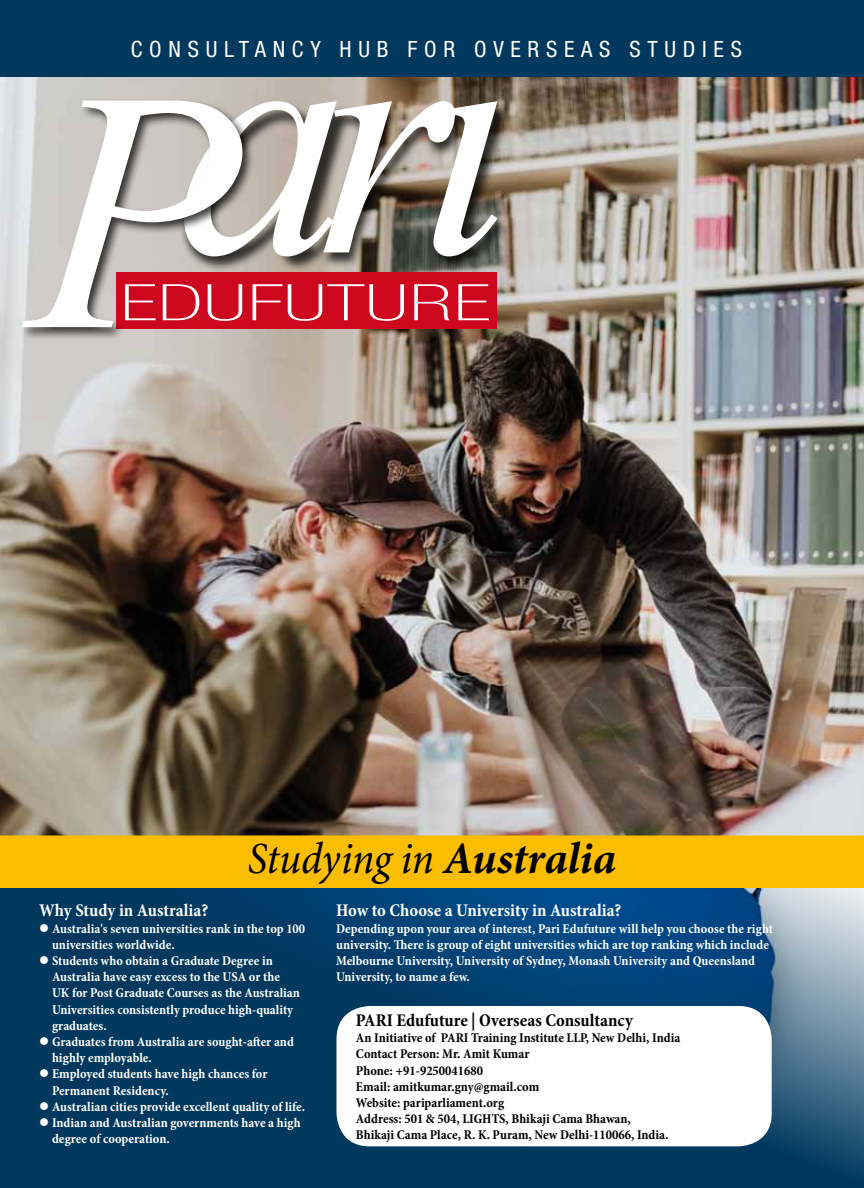
<style>
.page{position:relative;width:864px;height:1188px;background:#fff}
.page>*{position:absolute;margin:0;border:0;box-sizing:border-box;transform-origin:0 0}
.t1{font:italic 342.3px "Times New Roman";color:#fff}
.t2{font:100 condensed 50.4px "Helvetica Neue LT Std";letter-spacing:.005em;color:#fff;scale:1.73 1}
.t3{font:italic condensed 45px "Minion Pro";letter-spacing:-.01em;color:#000}
.t4{font:condensed 22.5px "Helvetica Neue LT Std";letter-spacing:.3em;color:#fff}
.t5{font:700 condensed 18px "Minion Pro";color:#fff}
.t6{font:700 condensed 18px "Minion Pro";color:#000}
.t7{font:700 condensed 13.5px/16.2px "Minion Pro";color:#fff}
.t8{font:700 condensed 13.5px/16.2px "Minion Pro";color:#000}
.s1{font-weight:700;font-stretch:normal}
</style>
<div class="page">
<img style="left:0;top:888px;width:864px;height:300px">
<img style="left:0;top:76px;width:864px;height:760px">
<div style="left:116px;top:272px;width:380px;height:57px;background:#cd071e"></div>
<div style="left:0;top:836px;width:864px;height:52px;background:#fbbd00"></div>
<div style="left:336px;top:1006px;width:436px;height:140px;background:#fff;border-radius:33px"></div>
<div style="left:178px;top:33px;width:345px;height:239px;background:#000;opacity:.75"></div>
<div style="left:19px;top:97px;width:236px;height:243px;background:#000;opacity:.75"></div>
<div style="left:0;top:0;width:864px;height:76px;background:#00385e"></div>
<h1 class="t1" style="left:30px;top:-98px;width:486px">Pari</h1>
<h3 class="t4" style="left:131px;top:36px;width:613px">CONSULTANCY HUB FOR OVERSEAS STUDIES</h3>
<h2 class="t2" style="left:120px;top:274px;width:212px">EDUFUTURE</h2>
<h3 class="t3" style="left:248px;top:832px;width:370px">Studying in <span class="s1">Australia</span></h3>
<h3 class="t5" style="left:39px;top:900px;width:170px">Why Study in Australia?</h3>
<p class="t7" style="left:52px;top:921px;width:255px;text-indent:-13px">● Australia's seven universities rank in the top 100 universities worldwide.</p>
<p class="t7" style="left:52px;top:953px;width:249px;text-indent:-13px">● Students who obtain a Graduate Degree in Australia have easy excess to the USA or the UK for Post Graduate Courses as the Australian Universities consistently produce high-quality graduates.</p>
<p class="t7" style="left:52px;top:1034px;width:243px;text-indent:-13px">● Graduates from Australia are sought-after and highly employable.</p>
<p class="t7" style="left:52px;top:1067px;width:217px;text-indent:-13px">● Employed students have high chances for<br>Permanent Residency.</p>
<p class="t7" style="left:39px;top:1099px;width:267px">● Australian cities provide excellent quality of life.</p>
<p class="t7" style="left:52px;top:1115px;width:250px;text-indent:-13px">● Indian and Australian governments have a high degree of cooperation.</p>
<h3 class="t5" style="left:336px;top:900px;width:287px">How to Choose a University in Australia?</h3>
<p class="t7" style="left:336px;top:921px;width:439px">Depending upon your area of interest, Pari Edufuture will help you choose the right university. There is group of eight universities which are top ranking which include Melbourne University, University of Sydney, Monash University and Queensland University, to name a few.</p>
<h3 class="t6" style="left:356px;top:1009px;width:279px">PARI Edufuture | Overseas Consultancy</h3>
<p class="t8" style="left:356px;top:1030px;width:326px">An Initiative of PARI Training Institute LLP, New Delhi, India Contact Person: Mr. Amit Kumar<br>Phone: +91-9250041680<br>Email: amitkumar.gny@gmail.com<br>Website: pariparliament.org<br>Address: 501 &amp; 504, LIGHTS, Bhikaji Cama Bhawan,<br>Bhikaji Cama Place, R. K. Puram, New Delhi-110066, India.</p>
</div>
